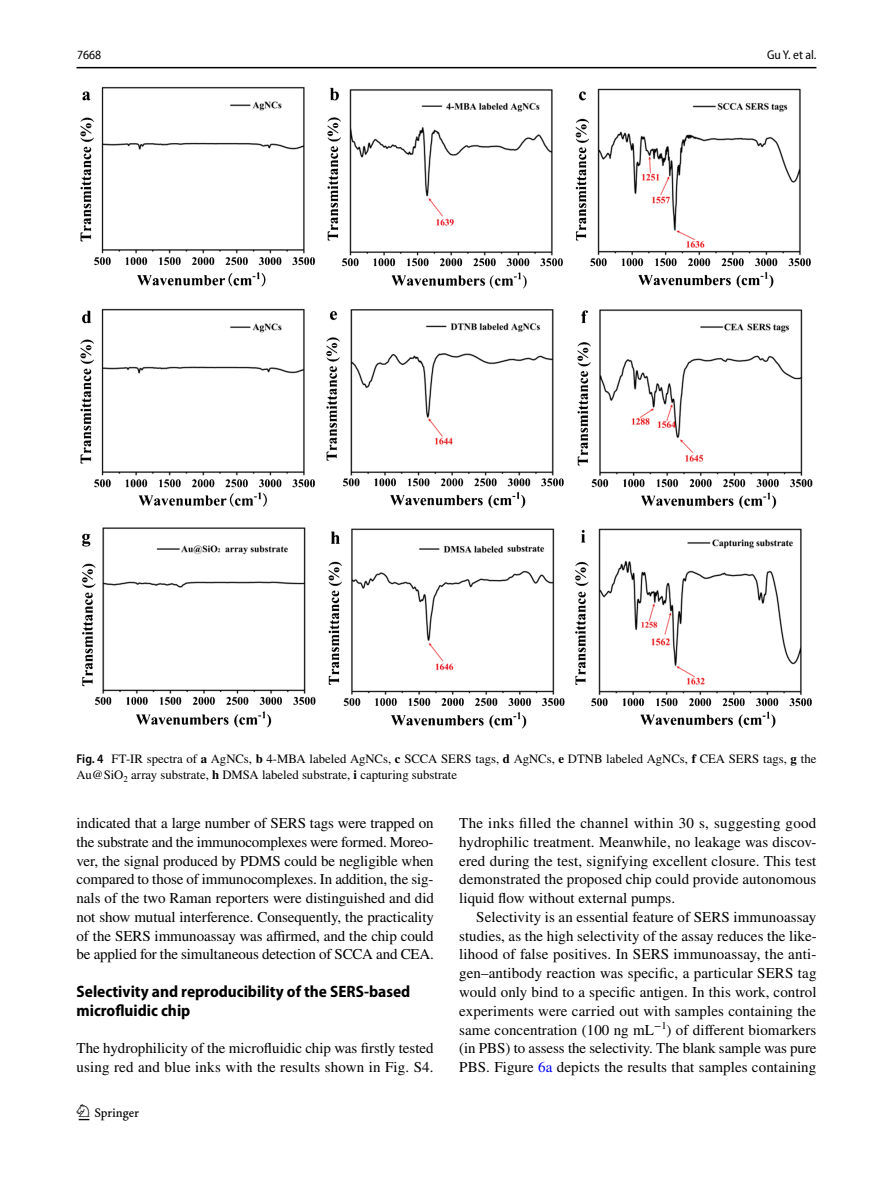
<style>
.page{position:relative;width:893px;height:1187px;background:#fff}
.page>*{position:absolute;margin:0;border:0;box-sizing:border-box;transform-origin:0 0}
.t1{font:22.5px "Springnew Regular 2";color:#000}
.t2{font:700 semi-condensed 16.5px/18.8px "Myriad Pro";color:#000}
.t3{font:15px/18.8px "STIX";letter-spacing:.005em;color:#000;text-align:justify}
.t4{font:12.75px/15px "STIX";color:#000}
.t5{font:semi-condensed 12.75px "Myriad Pro";color:#000}
.t6{font:semi-condensed 12.75px "Myriad Pro Unic";color:#000}
.s1{font-family:"Myriad Pro";font-weight:600;font-stretch:semi-condensed}
.s2{font-weight:700}
.s3{color:#00f}
</style>
<div class="page">
<hr style="left:77px;top:67px;width:739px;height:1px;background:#000">
<img style="left:81px;top:87px;width:731px;height:641px">
<p class="t6" style="left:77px;top:50px;width:26px">7668</p>
<p class="t5" style="left:767px;top:48px;width:51px">Gu Y. et al.</p>
<p class="t4" style="left:77px;top:752px;width:741px"><span class="s1">Fig. 4</span> FT-IR spectra of <span class="s2">a</span> AgNCs, <span class="s2">b</span> 4-MBA labeled AgNCs, <span class="s2">c</span> SCCA SERS tags, <span class="s2">d</span> AgNCs, <span class="s2">e</span> DTNB labeled AgNCs, <span class="s2">f</span> CEA SERS tags, <span class="s2">g</span> the<br>Au@SiO<sub>2</sub> array substrate, <span class="s2">h</span> DMSA labeled substrate, <span class="s2">i</span> capturing substrate</p>
<p class="t3" style="left:77px;top:814px;width:359px">indicated that a large number of SERS tags were trapped on the substrate and the immunocomplexes were formed. Moreo&shy;ver, the signal produced by PDMS could be negligible when compared to those of immunocomplexes. In addition, the sig&shy;nals of the two Raman reporters were distinguished and did not show mutual interference. Consequently, the practicality of the SERS immunoassay was affirmed, and the chip could be applied for the simultaneous detection of SCCA and CEA.</p>
<p class="t2" style="left:77px;top:982px;width:335px">Selectivity and reproducibility of the SERS‑based microfluidic chip</p>
<p class="t3" style="left:77px;top:1039px;width:359px">The hydrophilicity of the microfluidic chip was firstly tested using red and blue inks with the results shown in Fig. S4.</p>
<h1 class="t1" style="left:79px;top:1104px;width:62px">1 3</h1>
<p class="t3" style="left:459px;top:814px;width:359px">The inks filled the channel within 30 s, suggesting good hydrophilic treatment. Meanwhile, no leakage was discov&shy;ered during the test, signifying excellent closure. This test demonstrated the proposed chip could provide autonomous liquid flow without external pumps.</p>
<p class="t3" style="left:459px;top:908px;width:359px;text-indent:17px">Selectivity is an essential feature of SERS immunoassay studies, as the high selectivity of the assay reduces the like&shy;lihood of false positives. In SERS immunoassay, the anti&shy;gen–antibody reaction was specific, a particular SERS tag would only bind to a specific antigen. In this work, control experiments were carried out with samples containing the same concentration (100 ng mL<sup>−1</sup>) of different biomarkers (in PBS) to assess the selectivity. The blank sample was pure PBS. Figure <span class="s3">6a</span> depicts the results that samples containing</p>
</div>
